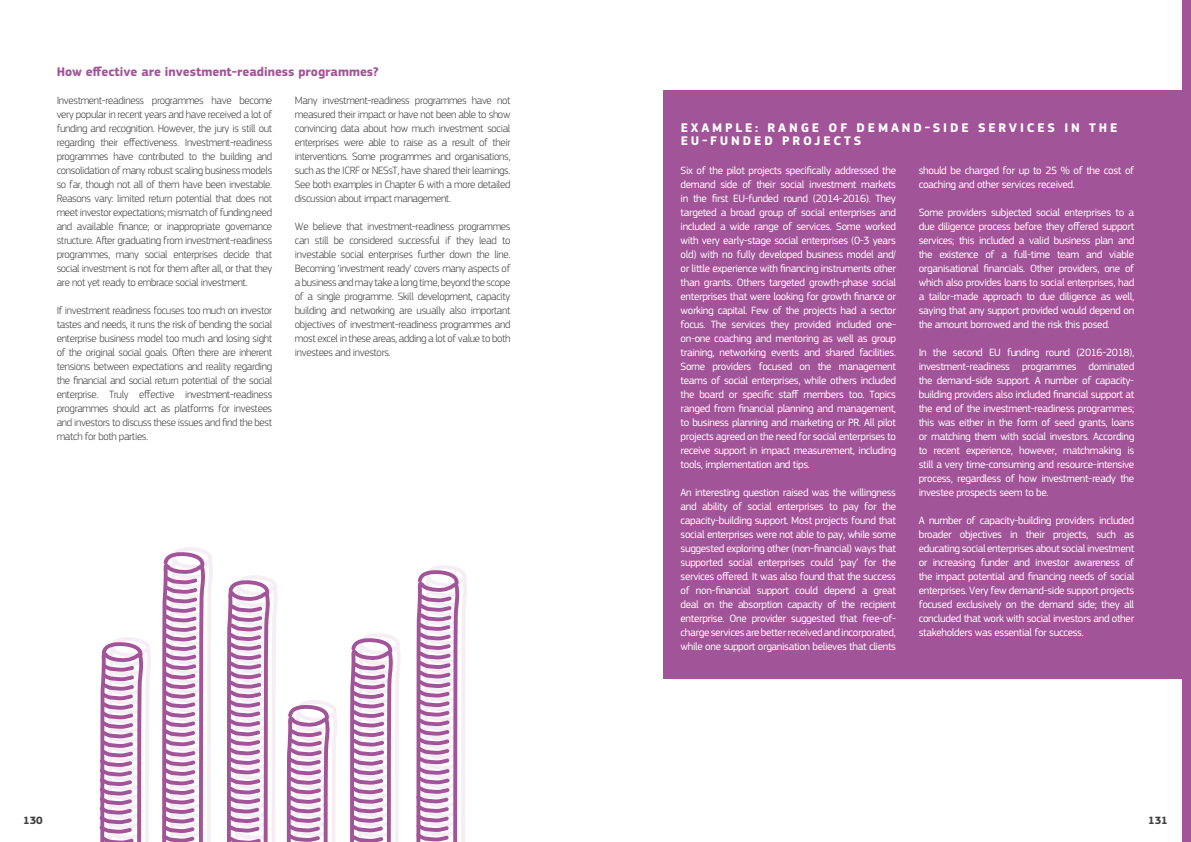
<style>
.page{position:relative;width:1191px;height:842px;background:#fff}
.page>*{position:absolute;margin:0;border:0;box-sizing:border-box;transform-origin:0 0}
.t1{font:700 13px/13px "EC Square Sans Pro";letter-spacing:.22em;color:#fff}
.t2{font:700 13px "EC Square Sans Pro";color:#a25499}
.Body_Copy{font:11px/14px "EC Square Sans Pro";letter-spacing:-.03em;color:#fff;text-align:justify}
.Body_Copy-2{font:300 11px/14px "EC Square Sans Pro";letter-spacing:-.03em;color:#414042;text-align:justify}
.t3{font:700 11px "EC Square Sans Pro";color:#414042}
</style>
<div class="page">
<div style="left:1182px;top:0;width:9px;height:842px;background:#a25499"></div>
<div style="left:663px;top:90px;width:528px;height:588px;background:#a25499"></div>
<svg style="left:99px;top:637px;width:52px;height:205px"></svg>
<svg style="left:162px;top:547px;width:51px;height:295px"></svg>
<svg style="left:227px;top:575px;width:50px;height:267px"></svg>
<svg style="left:286px;top:700px;width:51px;height:142px"></svg>
<svg style="left:350px;top:633px;width:51px;height:209px"></svg>
<svg style="left:416px;top:565px;width:51px;height:277px"></svg>
<h5 class="t2" style="left:57px;top:64px;width:324px">How effective are investment-readiness programmes?</h5>
<p class="Body_Copy-2" style="left:57px;top:93px;width:217px">Investment-readiness programmes have become very popular in recent years and have received a lot of funding and recognition. However, the jury is still out regarding their effectiveness. Investment-readiness programmes have contributed to the building and consolidation of many robust scaling business models so far, though not all of them have been investable.<br>Reasons vary: limited return potential that does not meet investor expectations; mismatch of funding need and available finance; or inappropriate governance structure. After graduating from investment-readiness programmes, many social enterprises decide that social investment is not for them after all, or that they are not yet ready to embrace social investment.</p>
<p class="Body_Copy-2" style="left:57px;top:303px;width:217px">If investment readiness focuses too much on investor tastes and needs, it runs the risk of bending the social enterprise business model too much and losing sight of the original social goals. Often there are inherent tensions between expectations and reality regarding the financial and social return potential of the social enterprise. Truly effective investment-readiness programmes should act as platforms for investees and investors to discuss these issues and find the best match for both parties.</p>
<p class="Body_Copy-2" style="left:295px;top:93px;width:217px">Many investment-readiness programmes have not measured their impact or have not been able to show convincing data about how much investment social enterprises were able to raise as a result of their interventions. Some programmes and organisations, such as the ICRF or NESsT, have shared their learnings.<br>See both examples in Chapter 6 with a more detailed discussion about impact management.</p>
<p class="Body_Copy-2" style="left:295px;top:219px;width:217px">We believe that investment-readiness programmes can still be considered successful if they lead to investable social enterprises further down the line.<br>Becoming ‘investment ready’ covers many aspects of a business and may take a long time, beyond the scope of a single programme. Skill development, capacity building and networking are usually also important objectives of investment-readiness programmes and most excel in these areas, adding a lot of value to both investees and investors.</p>
<h5 class="t1" style="left:680px;top:122px;width:438px">EXAMPLE: RANGE OF DEMAND-SIDE SERVICES IN THE<br>EU-FUNDED PROJECTS</h5>
<p class="Body_Copy" style="left:680px;top:163px;width:217px">Six of the pilot projects specifically addressed the demand side of their social investment markets in the first EU-funded round (2014-2016). They targeted a broad group of social enterprises and included a wide range of services. Some worked with very early-stage social enterprises (0-3 years old) with no fully developed business model and/ or little experience with financing instruments other than grants. Others targeted growth-phase social enterprises that were looking for growth finance or working capital. Few of the projects had a sector focus. The services they provided included one&shy;on-one coaching and mentoring as well as group training, networking events and shared facilities.<br>Some providers focused on the management teams of social enterprises, while others included the board or specific staff members too. Topics ranged from financial planning and management, to business planning and marketing or PR. All pilot projects agreed on the need for social enterprises to receive support in impact measurement, including tools, implementation and tips.</p>
<p class="Body_Copy" style="left:680px;top:485px;width:217px">An interesting question raised was the willingness and ability of social enterprises to pay for the capacity-building support. Most projects found that social enterprises were not able to pay, while some suggested exploring other (non-financial) ways that supported social enterprises could ‘pay’ for the services offered. It was also found that the success of non-financial support could depend a great deal on the absorption capacity of the recipient enterprise. One provider suggested that free-of&shy;charge services are better received and incorporated, while one support organisation believes that clients</p>
<p class="Body_Copy" style="left:918px;top:163px;width:217px">should be charged for up to 25 % of the cost of coaching and other services received.</p>
<p class="Body_Copy" style="left:918px;top:205px;width:217px">Some providers subjected social enterprises to a due diligence process before they offered support services; this included a valid business plan and the existence of a full-time team and viable organisational financials. Other providers, one of which also provides loans to social enterprises, had a tailor-made approach to due diligence as well, saying that any support provided would depend on the amount borrowed and the risk this posed.</p>
<p class="Body_Copy" style="left:918px;top:345px;width:217px">In the second EU funding round (2016-2018), investment-readiness programmes dominated the demand-side support. A number of capacity&shy;building providers also included financial support at the end of the investment-readiness programmes; this was either in the form of seed grants, loans or matching them with social investors. According to recent experience, however, matchmaking is still a very time-consuming and resource-intensive process, regardless of how investment-ready the investee prospects seem to be.</p>
<p class="Body_Copy" style="left:918px;top:513px;width:217px">A number of capacity-building providers included broader objectives in their projects, such as educating social enterprises about social investment or increasing funder and investor awareness of the impact potential and financing needs of social enterprises. Very few demand-side support projects focused exclusively on the demand side; they all concluded that work with social investors and other stakeholders was essential for success.</p>
<p class="t3" style="left:23px;top:814px;width:21px">130</p>
<p class="t3" style="left:1148px;top:814px;width:21px">131</p>
</div>
